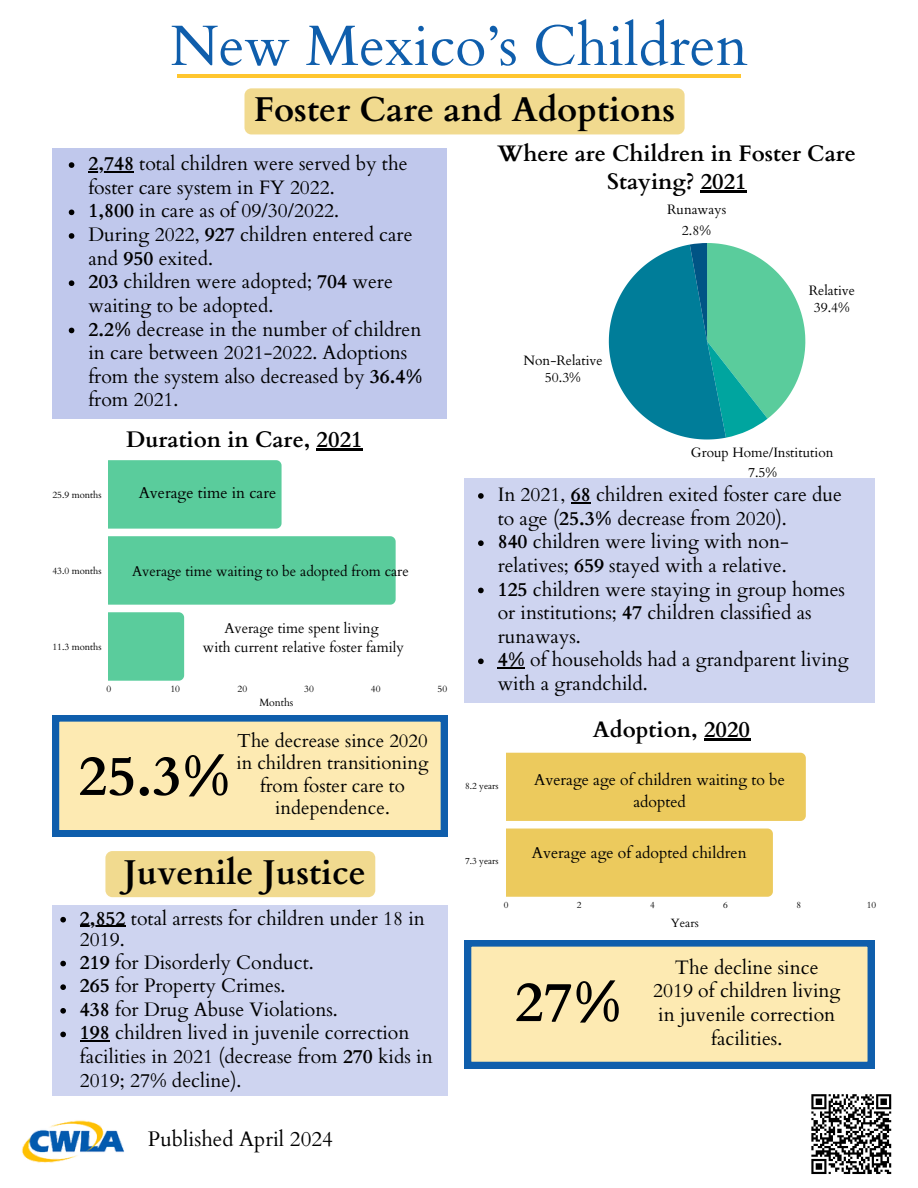
<style>
.page{position:relative;width:918px;height:1188px;background:#fff}
.page>*{position:absolute;margin:0;border:0;box-sizing:border-box;transform-origin:0 0}
.t1{font:57px "Cardo";color:#0f5eac}
.t2{font:700 56.25px "Cardo";color:#000}
.t3{font:700 34.5px "Cardo";color:#000}
.t4{font:700 22.5px/28.2px "Cardo";color:#000;text-align:center}
.t5{font:21px "Cardo";color:#000}
.t6{font:19.5px/23.7px "Cardo";color:#000}
.t7{font:18.75px/22.5px "Cardo";color:#000;text-align:center}
.t8{font:15.75px/21.3px "Cardo";color:#000;text-align:center}
.t9{font:14.25px/19.2px "Cardo";color:#000;text-align:center}
.t10{font:13.65px/16.4px "Cardo";color:#000;text-align:center}
.t11{font:12px "Cardo";color:#000}
.t12{font:10.5px "Cardo";color:#000}
.t13{font:9.45px "Cardo";color:#000}
.t14{font:9.15px "Cardo";color:#000}
.s1{font-weight:700}
</style>
<div class="page">
<hr style="left:177px;top:74px;width:564px;height:3px;background:#ffc62e">
<svg style="left:52px;top:715px;width:395px;height:122px;background:#dbd6b1"></svg>
<div style="left:52px;top:148px;width:395px;height:270px;background:#c0c8ec"></div>
<svg style="left:69px;top:162px;width:5px;height:6px"></svg>
<hr style="left:88px;top:171px;width:46px;height:1px;background:#000">
<svg style="left:69px;top:210px;width:5px;height:5px"></svg>
<svg style="left:69px;top:233px;width:5px;height:6px"></svg>
<svg style="left:69px;top:280px;width:5px;height:6px"></svg>
<svg style="left:69px;top:328px;width:5px;height:5px"></svg>
<div style="left:244px;top:88px;width:441px;height:46px;background:#f1da8f;border-radius:7px"></div>
<img style="left:22px;top:1120px;width:102px;height:43px">
<hr style="left:701px;top:190px;width:46px;height:2px;background:#000">
<svg style="left:609px;top:243px;width:196px;height:197px"></svg>
<div style="left:465px;top:478px;width:409px;height:225px;background:#ced4f0"></div>
<svg style="left:478px;top:493px;width:6px;height:6px"></svg>
<svg style="left:571px;top:502px;width:20px;height:1px"></svg>
<svg style="left:478px;top:540px;width:6px;height:6px"></svg>
<svg style="left:478px;top:588px;width:6px;height:5px"></svg>
<svg style="left:478px;top:659px;width:6px;height:5px"></svg>
<svg style="left:498px;top:668px;width:27px;height:1px"></svg>
<div style="left:52px;top:905px;width:395px;height:191px;background:#ced4f0"></div>
<svg style="left:60px;top:917px;width:6px;height:5px"></svg>
<hr style="left:80px;top:926px;width:46px;height:1px;background:#000">
<svg style="left:60px;top:961px;width:6px;height:5px"></svg>
<svg style="left:60px;top:984px;width:6px;height:6px"></svg>
<svg style="left:60px;top:1008px;width:6px;height:6px"></svg>
<svg style="left:60px;top:1032px;width:6px;height:5px"></svg>
<hr style="left:80px;top:1041px;width:30px;height:1px;background:#000">
<svg style="left:465px;top:940px;width:409px;height:128px;background:#ded7b1"></svg>
<div style="left:105px;top:851px;width:270px;height:46px;background:#f1da8f"></div>
<div style="left:109px;top:460px;width:173px;height:69px;background:#5acc9c"></div>
<div style="left:109px;top:536px;width:287px;height:69px;background:#5acc9c"></div>
<div style="left:109px;top:612px;width:75px;height:69px;background:#5acc9c"></div>
<div style="left:506px;top:753px;width:300px;height:68px;background:#ecca5d"></div>
<div style="left:506px;top:829px;width:267px;height:68px;background:#ecca5d"></div>
<hr style="left:704px;top:738px;width:46px;height:2px;background:#000">
<hr style="left:317px;top:448px;width:46px;height:2px;background:#000">
<svg style="left:811px;top:1094px;width:81px;height:80px"></svg>
<h1 class="t1" style="left:170px;top:9px;width:579px">New Mexico’s Children</h1>
<h3 class="t3" style="left:254px;top:87px;width:423px">Foster Care and Adoptions</h3>
<p class="t6" style="left:88px;top:152px;width:336px"><span class="s1">2,748</span> total children were served by the foster care system in FY 2022.<br><span class="s1">1,800</span> in care as of 09/30/2022.<br>During 2022, <span class="s1">927</span> children entered care and <span class="s1">950</span> exited.<br><span class="s1">203</span> children were adopted; <span class="s1">704</span> were waiting to be adopted.<br><span class="s1">2.2%</span> decrease in the number of children in care between 2021-2022. Adoptions from the system also decreased by <span class="s1">36.4% </span>from 2021.</p>
<p class="t13" style="left:52px;top:489px;width:51px">25.9 months</p>
<p class="t13" style="left:52px;top:565px;width:51px">43.0 months</p>
<p class="t13" style="left:52px;top:641px;width:51px">11.3 months</p>
<p class="t4" style="left:126px;top:426px;width:238px">Duration in Care, 2021</p>
<p class="t8" style="left:139px;top:482px;width:139px">Average time in care</p>
<p class="t9" style="left:132px;top:561px;width:278px">Average time waiting to be adopted from care</p>
<p class="t9" style="left:203px;top:619px;width:203px">Average time spent living<br>with current relative foster family</p>
<p class="t13" style="left:107px;top:683px;width:6px">0</p>
<p class="t13" style="left:170px;top:683px;width:11px">10</p>
<p class="t13" style="left:238px;top:683px;width:11px">20</p>
<p class="t13" style="left:304px;top:683px;width:11px">30</p>
<p class="t13" style="left:371px;top:683px;width:11px">40</p>
<p class="t13" style="left:438px;top:683px;width:11px">50</p>
<p class="t12" style="left:259px;top:696px;width:36px">Months</p>
<h2 class="t2" style="left:78px;top:739px;width:154px">25.3%</h2>
<p class="t7" style="left:236px;top:729px;width:194px">The decrease since 2020 in children transitioning from foster care to independence.</p>
<h3 class="t3" style="left:124px;top:850px;width:244px">Juvenile Justice</h3>
<p class="t6" style="left:80px;top:907px;width:354px;line-height:23.1px"><span class="s1">2,852</span> total arrests for children under 18 in<br>2019.<br><span class="s1">219</span> for Disorderly Conduct.<br><span class="s1">265</span> for Property Crimes.<br><span class="s1">438</span> for Drug Abuse Violations.<br><span class="s1">198</span> children lived in juvenile correction facilities in 2021 (decrease from <span class="s1">270</span> kids in<br>2019; 27% decline).</p>
<p class="t5" style="left:148px;top:1125px;width:186px">Published April 2024</p>
<p class="t4" style="left:498px;top:140px;width:360px">Where are Children in Foster Care<br>Staying? 2021</p>
<p class="t10" style="left:524px;top:353px;width:81px">Non-Relative<br>50.3%</p>
<p class="t10" style="left:667px;top:200px;width:61px;line-height:20.5px">Runaways<br>2.8%</p>
<p class="t10" style="left:809px;top:283px;width:48px">Relative<br>39.4%</p>
<p class="t10" style="left:691px;top:443px;width:144px;line-height:20.2px">Group Home/Institution<br>7.5%</p>
<p class="t6" style="left:498px;top:483px;width:353px">In 2021, <span class="s1">68</span> children exited foster care due to age (<span class="s1">25.3%</span> decrease from 2020).<br><span class="s1">840</span> children were living with non&shy;relatives; <span class="s1">659</span> stayed with a relative.<br><span class="s1">125</span> children were staying in group homes or institutions; <span class="s1">47</span> children classified as runaways.<br><span class="s1">4%</span> of households had a grandparent living with a grandchild.</p>
<p class="t14" style="left:465px;top:779px;width:35px">8.2 years</p>
<p class="t14" style="left:465px;top:855px;width:35px">7.3 years</p>
<p class="t4" style="left:593px;top:716px;width:159px">Adoption, 2020</p>
<p class="t8" style="left:534px;top:770px;width:252px">Average age of children waiting to be adopted</p>
<p class="t8" style="left:532px;top:843px;width:216px">Average age of adopted children</p>
<p class="t14" style="left:504px;top:899px;width:6px">0</p>
<p class="t14" style="left:577px;top:899px;width:6px">2</p>
<p class="t14" style="left:650px;top:899px;width:6px">4</p>
<p class="t14" style="left:723px;top:899px;width:6px">6</p>
<p class="t14" style="left:796px;top:899px;width:6px">8</p>
<p class="t14" style="left:867px;top:899px;width:11px">10</p>
<h2 class="t2" style="left:515px;top:965px;width:109px">27%</h2>
<p class="t11" style="left:671px;top:916px;width:29px">Years</p>
<p class="t6" style="left:653px;top:956px;width:189px;text-align:center">The decline since<br>2019 of children living in juvenile correction facilities.</p>
</div>
